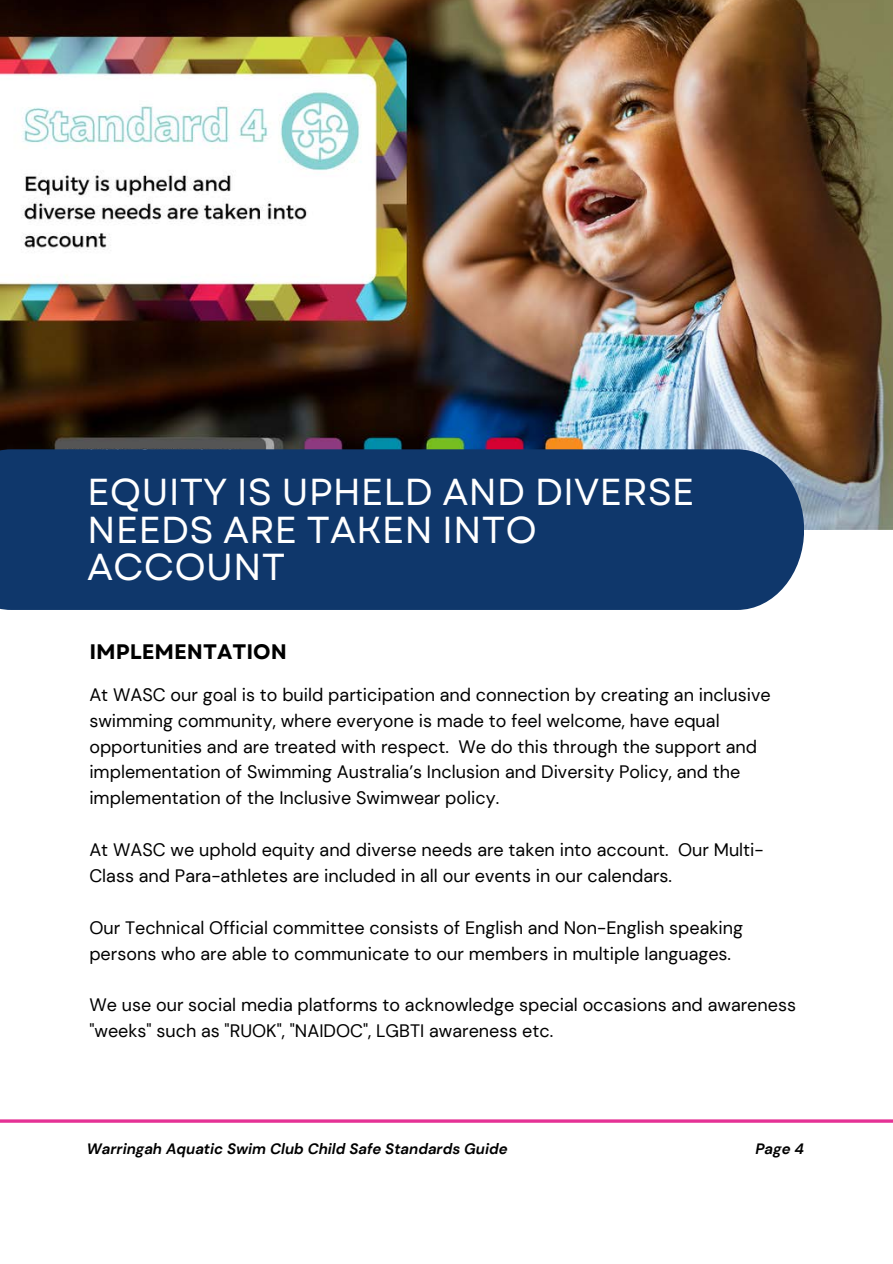
<style>
.page{position:relative;width:893px;height:1264px;background:#fff}
.page>*{position:absolute;margin:0;border:0;box-sizing:border-box;transform-origin:0 0}
.t1{font:37.5px/37.2px "Garet";color:#fff}
.t2{font:700 21px "Garet";color:#000}
.t3{font:18px/25.8px "DM Sans";color:#000}
.t4{font:italic 700 15px "DM Sans";color:#000}
</style>
<div class="page">
<img style="left:0;top:0;width:892px;height:529px">
<div style="left:0;top:449px;width:803px;height:161px;background:#0f376b"></div>
<hr style="left:0;top:1119px;width:892px;height:3px;background:#e53195">
<p class="t1" style="left:87px;top:474px;width:608px">EQUITY IS UPHELD AND DIVERSE<br>NEEDS ARE TAKEN INTO<br>ACCOUNT</p>
<p class="t2" style="left:89px;top:636px;width:199px">IMPLEMENTATION</p>
<h1 class="t3" style="left:89px;top:681px;width:683px">At WASC our goal is to build participation and connection by creating an inclusive swimming community, where everyone is made to feel welcome, have equal opportunities and are treated with respect. We do this through the support and implementation of Swimming Australia’s Inclusion and Diversity Policy, and the implementation of the Inclusive Swimwear policy.</h1>
<h2 class="t3" style="left:89px;top:837px;width:676px">At WASC we uphold equity and diverse needs are taken into account. Our Multi-<br>Class and Para-athletes are included in all our events in our calendars.</h2>
<h3 class="t3" style="left:89px;top:914px;width:655px">Our Technical Official committee consists of English and Non-English speaking persons who are able to communicate to our members in multiple languages.</h3>
<h3 class="t3" style="left:89px;top:992px;width:708px">We use our social media platforms to acknowledge special occasions and awareness "weeks" such as "RUOK", "NAIDOC", LGBTI awareness etc.</h3>
<h3 class="t4" style="left:87px;top:1139px;width:422px">Warringah Aquatic Swim Club Child Safe Standards Guide</h3>
<h3 class="t4" style="left:755px;top:1139px;width:50px">Page 4</h3>
</div>
